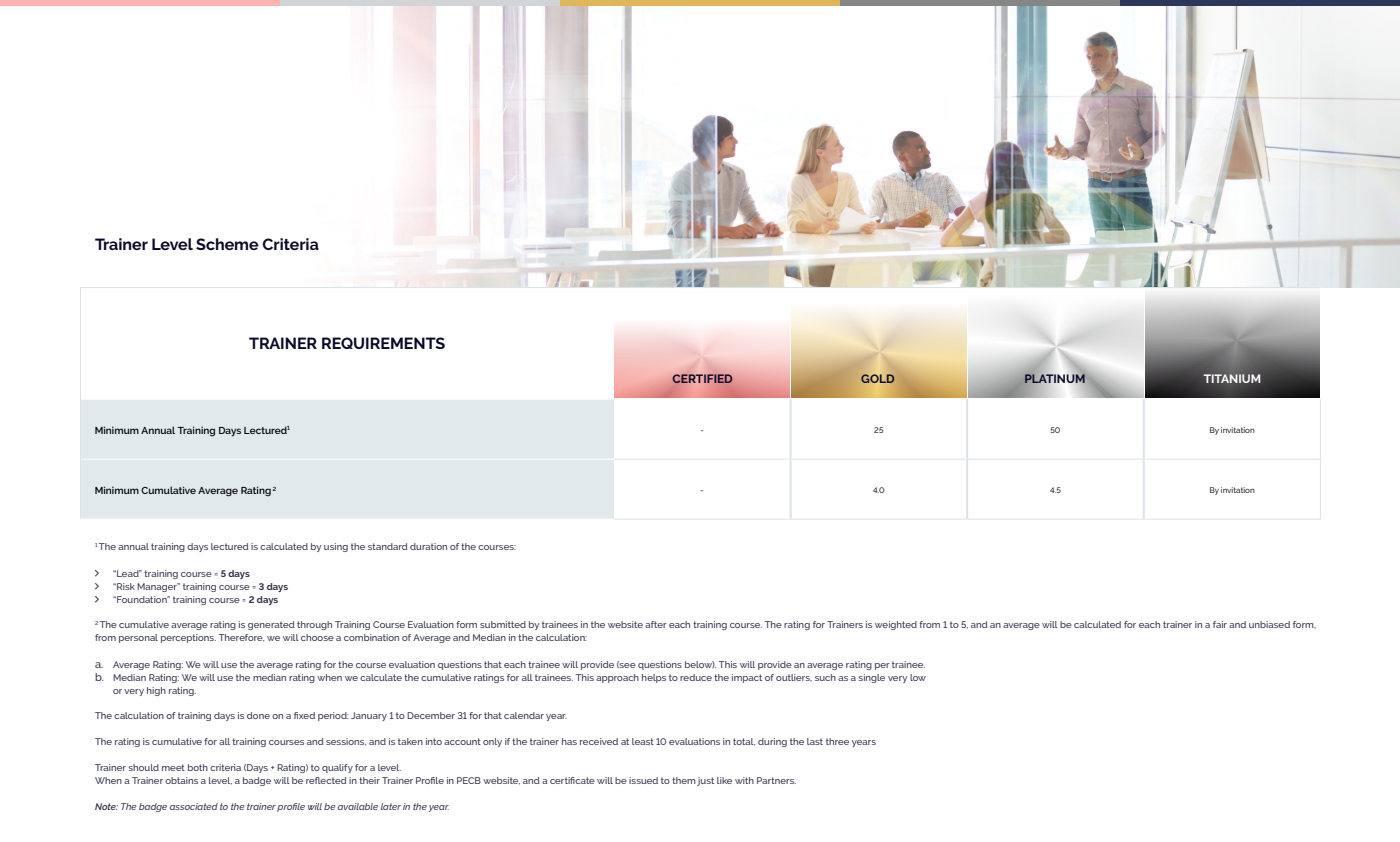
<style>
.page{position:relative;width:1400px;height:842px;background:#fff}
.page>*{position:absolute;margin:0;border:0;box-sizing:border-box;transform-origin:0 0}
.t1{font:700 16px "Raleway";color:#0a0a28}
.t2{font:700 12px "Raleway";color:#0a0a28}
.t3{font:700 12px "Raleway";color:#fff}
.t4{font:600 10px "Raleway";letter-spacing:.005em;color:#000008}
.t5{font:500 9.5px/13px "Raleway";letter-spacing:.005em;color:#2f2f48}
.t6{font:italic 500 9.5px "Raleway";letter-spacing:.005em;color:#2f2f48}
.t7{font:500 8px "Raleway";color:#231f20}
.t8{font:8px "arro";color:#2f2f48}
.s1{font-weight:700}
.s2{font-size:11px}
.s3{font-weight:600}
</style>
<div class="page">
<img style="left:0;top:5px;width:1400px;height:282px">
<div style="left:0;top:0;width:280px;height:5px;background:#f9b4af"></div>
<div style="left:280px;top:0;width:280px;height:5px;background:#d2d5d7"></div>
<div style="left:560px;top:0;width:280px;height:5px;background:#dfb75a"></div>
<div style="left:840px;top:0;width:280px;height:5px;background:#858787"></div>
<div style="left:1120px;top:0;width:280px;height:5px;background:#2d375a"></div>
<div style="left:81px;top:400px;width:533px;height:119px;background:#e2e9ec"></div>
<svg style="left:614px;top:399px;width:706px;height:120px"></svg>
<hr style="left:81px;top:459px;width:533px;height:1px;background:#fff">
<hr style="left:80px;top:288px;width:1px;height:111px;background:#dae2e6">
<hr style="left:80px;top:399px;width:1px;height:60px;background:#dae2e6">
<hr style="left:1320px;top:399px;width:1px;height:60px;background:#dae2e6">
<hr style="left:80px;top:459px;width:1px;height:60px;background:#dae2e6">
<hr style="left:1320px;top:460px;width:1px;height:59px;background:#dae2e6">
<hr style="left:790px;top:399px;width:2px;height:60px;background:#dae2e6">
<hr style="left:966px;top:399px;width:2px;height:60px;background:#dae2e6">
<hr style="left:1143px;top:399px;width:2px;height:60px;background:#dae2e6">
<hr style="left:790px;top:460px;width:2px;height:59px;background:#dae2e6">
<hr style="left:966px;top:460px;width:2px;height:59px;background:#dae2e6">
<hr style="left:1143px;top:460px;width:2px;height:59px;background:#dae2e6">
<hr style="left:614px;top:459px;width:177px;height:1px;background:#dae2e6">
<hr style="left:791px;top:459px;width:176px;height:1px;background:#dae2e6">
<hr style="left:967px;top:459px;width:177px;height:1px;background:#dae2e6">
<hr style="left:1144px;top:459px;width:177px;height:1px;background:#dae2e6">
<hr style="left:614px;top:519px;width:177px;height:1px;background:#dae2e6">
<hr style="left:791px;top:519px;width:176px;height:1px;background:#dae2e6">
<hr style="left:967px;top:519px;width:177px;height:1px;background:#dae2e6">
<hr style="left:1144px;top:519px;width:177px;height:1px;background:#dae2e6">
<hr style="left:80px;top:287px;width:534px;height:1px;background:#dae2e5">
<hr style="left:614px;top:287px;width:177px;height:1px;background:#d8e2e5">
<hr style="left:791px;top:287px;width:176px;height:1px;background:#d8e2e5">
<hr style="left:967px;top:287px;width:177px;height:1px;background:#d8e2e5">
<hr style="left:1144px;top:287px;width:176px;height:1px;background:#d8e2e5">
<img style="left:1145px;top:291px;width:175px;height:106px">
<img style="left:968px;top:303px;width:175px;height:94px">
<img style="left:791px;top:308px;width:175px;height:89px">
<p class="t1" style="left:95px;top:235px;width:225px">Trainer Level Scheme Criteria</p>
<p class="t1" style="left:249px;top:335px;width:198px">TRAINER REQUIREMENTS</p>
<p class="t2" style="left:673px;top:372px;width:62px">CERTIFIED</p>
<p class="t2" style="left:861px;top:372px;width:35px">GOLD</p>
<p class="t2" style="left:1024px;top:372px;width:63px">PLATINUM</p>
<p class="t3" style="left:1204px;top:372px;width:59px">TITANIUM</p>
<p class="t4" style="left:95px;top:425px;width:197px">Minimum Annual Training Days Lectured<sup>1</sup></p>
<p class="t7" style="left:701px;top:425px;width:5px">-</p>
<p class="t7" style="left:874px;top:425px;width:11px">25</p>
<p class="t7" style="left:1051px;top:425px;width:11px">50</p>
<p class="t7" style="left:1209px;top:425px;width:47px">By invitation</p>
<p class="t4" style="left:95px;top:485px;width:183px">Minimum Cumulative Average Rating <sup>2</sup></p>
<p class="t7" style="left:701px;top:485px;width:5px">-</p>
<p class="t7" style="left:873px;top:485px;width:13px">4.0</p>
<p class="t7" style="left:1050px;top:485px;width:12px">4.5</p>
<p class="t7" style="left:1209px;top:485px;width:47px">By invitation</p>
<p class="t5" style="left:95px;top:540px;width:422px"><sup>1</sup> The annual training days lectured is calculated by using the standard duration of the courses:</p>
<p class="t8" style="left:95px;top:569px;width:5px">3</p>
<p class="t5" style="left:113px;top:567px;width:138px">“Lead” training course = <span class="s1">5 days</span></p>
<p class="t8" style="left:95px;top:582px;width:5px">3</p>
<p class="t5" style="left:113px;top:580px;width:177px">“Risk Manager” training course = <span class="s1">3 days</span></p>
<p class="t8" style="left:95px;top:595px;width:5px">3</p>
<p class="t5" style="left:113px;top:593px;width:167px">“Foundation” training course = <span class="s1">2 days</span></p>
<p class="t5" style="left:95px;top:618px;width:1223px"><sup>2</sup> The cumulative average rating is generated through Training Course Evaluation form submitted by trainees in the website after each training course. The rating for Trainers is weighted from 1 to 5, and an average will be calculated for each trainer in a fair and unbiased form, from personal perceptions. Therefore, we will choose a combination of Average and Median in the calculation:</p>
<p class="t5" style="left:95px;top:658px;width:832px"><span class="s2">a.</span> Average Rating: We will use the average rating for the course evaluation questions that each trainee will provide (see questions below). This will provide an average rating per trainee.</p>
<p class="t5" style="left:113px;top:671px;width:815px;text-indent:-18px"><span class="s2">b.</span> Median Rating: We will use the median rating when we calculate the cumulative ratings for all trainees. This approach helps to reduce the impact of outliers, such as a single very low or very high rating.</p>
<p class="t5" style="left:95px;top:709px;width:474px">The calculation of training days is done on a fixed period: January 1 to December 31 for that calendar year.</p>
<p class="t5" style="left:95px;top:735px;width:783px">The rating is cumulative for all training courses and sessions, and is taken into account only if the trainer has received at least 10 evaluations in total, during the last three years</p>
<p class="t5" style="left:95px;top:761px;width:308px">Trainer should meet both criteria (Days + Rating) to qualify for a level.</p>
<p class="t5" style="left:95px;top:774px;width:703px">When a Trainer obtains a level, a badge will be reflected in their Trainer Profile in PECB website, and a certificate will be issued to them just like with Partners.</p>
<p class="t6" style="left:95px;top:801px;width:356px"><span class="s3">Note:</span> The badge associated to the trainer profile will be available later in the year.</p>
</div>
